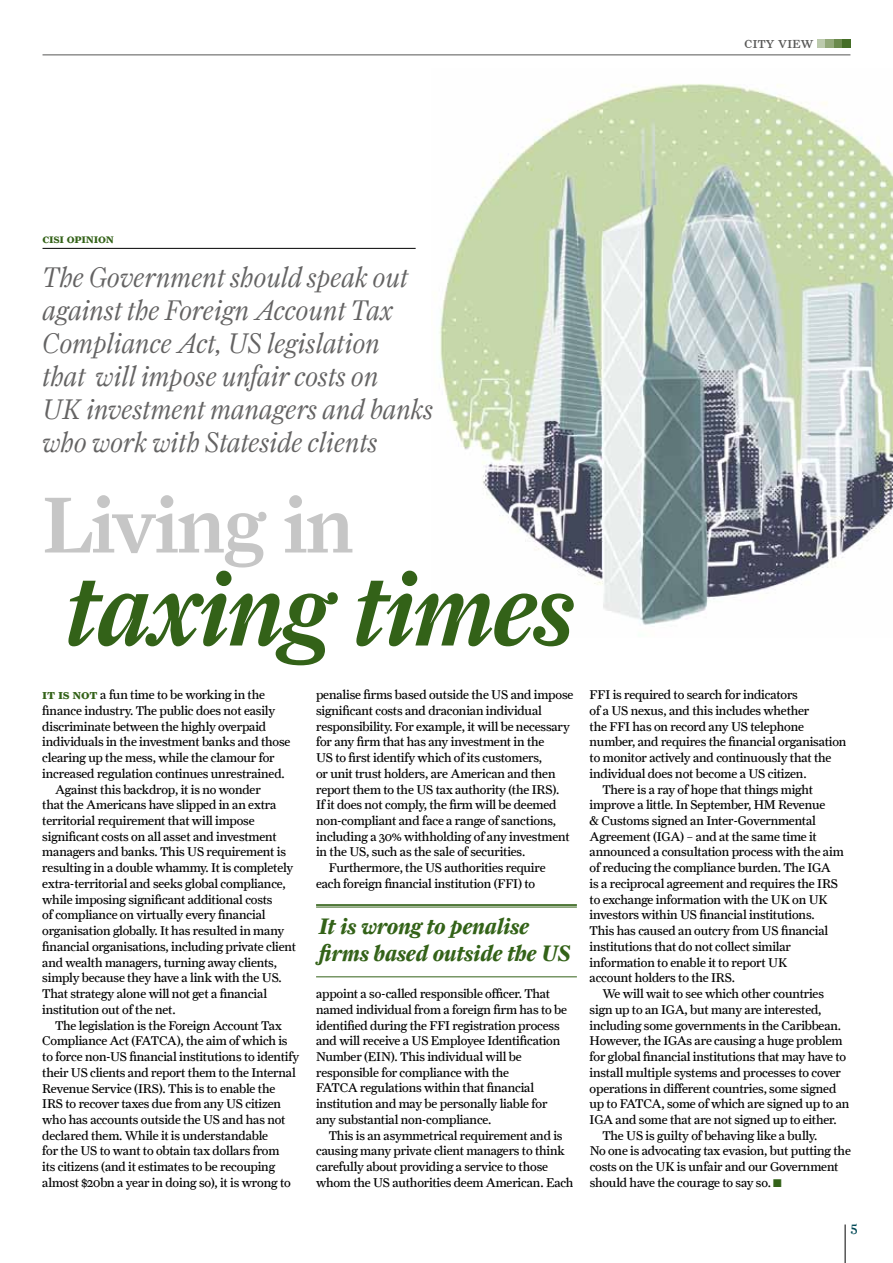
<style>
.page{position:relative;width:893px;height:1263px;background:#fff}
.page>*{position:absolute;margin:0;border:0;box-sizing:border-box;transform-origin:0 0}
.t1{font:italic 500 105px "Farnham Display";letter-spacing:-.02em;color:#336218}
.t2{font:500 79.5px "Farnham Display";letter-spacing:-.02em;color:#c6c6c6}
.t3{font:italic 300 28.5px/33px "Farnham Display";color:#646363}
.t4{font:italic 700 22.5px/27px "Farnham Display";color:#336218}
.t5{font:15px "Farnham Display Regular SC";letter-spacing:-.02em;color:#575756}
.t6{font:13.5px "Farnham Display";color:#004855}
.t7{font:12.75px/15.8px "Farnham Text";letter-spacing:-.01em;color:#000}
.t8{font:12px "Farnham Display Bold SC";letter-spacing:-.02em;color:#336218}
.s1{font-family:"Farnham Text Bold SC";color:#336218}
.s2{color:#336218}
</style>
<div class="page">
<div style="left:817px;top:39px;width:9px;height:8px;background:#bccaad"></div>
<div style="left:826px;top:39px;width:8px;height:8px;background:#93a97a"></div>
<div style="left:834px;top:39px;width:8px;height:8px;background:#6b8a4d"></div>
<div style="left:842px;top:39px;width:8px;height:8px;background:#456e27"></div>
<img style="left:439px;top:84px;width:454px;height:541px">
<hr style="left:43px;top:248px;width:373px;height:1px;background:#000">
<hr style="left:43px;top:55px;width:807px;height:1px;background:#575756">
<hr style="left:316px;top:904px;width:261px;height:2px;background:#336218">
<hr style="left:316px;top:907px;width:261px;height:1px;background:#336218">
<hr style="left:316px;top:976px;width:261px;height:1px;background:#336218">
<hr style="left:845px;top:1224px;width:1px;height:39px;background:#000">
<p class="t5" style="left:744px;top:34px;width:71px">city view</p>
<p class="t8" style="left:43px;top:231px;width:73px">cisi opinion</p>
<h3 class="t3" style="left:43px;top:261px;width:392px">The Government should speak out against the Foreign Account Tax<br>Compliance Act, US legislation<br>that will impose unfair costs on<br>UK investment managers and banks who work with Stateside clients</h3>
<h2 class="t2" style="left:43px;top:478px;width:313px">Living in</h2>
<h1 class="t1" style="left:66px;top:547px;width:511px">taxing times</h1>
<p class="t7" style="left:42px;top:687px;width:224px"><span class="s1">it is not</span> a fun time to be working in the</p>
<p class="t7" style="left:42px;top:702px;width:234px">finance industry. The public does not easily</p>
<p class="t7" style="left:42px;top:718px;width:225px">discriminate between the highly overpaid</p>
<p class="t7" style="left:42px;top:734px;width:250px">individuals in the investment banks and those</p>
<p class="t7" style="left:42px;top:750px;width:234px">clearing up the mess, while the clamour for</p>
<p class="t7" style="left:42px;top:765px;width:244px">increased regulation continues unrestrained.</p>
<p class="t7" style="left:55px;top:781px;width:207px">Against this backdrop, it is no wonder</p>
<p class="t7" style="left:42px;top:797px;width:236px">that the Americans have slipped in an extra</p>
<p class="t7" style="left:42px;top:812px;width:214px">territorial requirement that will impose</p>
<p class="t7" style="left:42px;top:828px;width:236px">significant costs on all asset and investment</p>
<p class="t7" style="left:42px;top:844px;width:245px">managers and banks. This US requirement is</p>
<p class="t7" style="left:42px;top:860px;width:253px">resulting in a double whammy. It is completely</p>
<p class="t7" style="left:42px;top:875px;width:245px">extra-territorial and seeks global compliance,</p>
<p class="t7" style="left:42px;top:891px;width:232px">while imposing significant additional costs</p>
<p class="t7" style="left:42px;top:907px;width:225px">of compliance on virtually every financial</p>
<p class="t7" style="left:42px;top:923px;width:243px">organisation globally. It has resulted in many</p>
<p class="t7" style="left:42px;top:938px;width:255px">financial organisations, including private client</p>
<p class="t7" style="left:42px;top:954px;width:236px">and wealth managers, turning away clients,</p>
<p class="t7" style="left:42px;top:970px;width:241px">simply because they have a link with the US.</p>
<p class="t7" style="left:42px;top:986px;width:226px">That strategy alone will not get a financial</p>
<p class="t7" style="left:42px;top:1001px;width:135px">institution out of the net.</p>
<p class="t7" style="left:55px;top:1017px;width:228px">The legislation is the Foreign Account Tax</p>
<p class="t7" style="left:42px;top:1033px;width:247px">Compliance Act (FATCA), the aim of which is</p>
<p class="t7" style="left:42px;top:1048px;width:258px">to force non-US financial institutions to identify</p>
<p class="t7" style="left:42px;top:1064px;width:255px">their US clients and report them to the Internal</p>
<p class="t7" style="left:42px;top:1080px;width:235px">Revenue Service (IRS). This is to enable the</p>
<p class="t7" style="left:42px;top:1096px;width:240px">IRS to recover taxes due from any US citizen</p>
<p class="t7" style="left:42px;top:1111px;width:245px">who has accounts outside the US and has not</p>
<p class="t7" style="left:42px;top:1127px;width:227px">declared them. While it is understandable</p>
<p class="t7" style="left:42px;top:1143px;width:239px">for the US to want to obtain tax dollars from</p>
<p class="t7" style="left:42px;top:1159px;width:234px">its citizens (and it estimates to be recouping</p>
<p class="t7" style="left:42px;top:1174px;width:250px">almost $20bn a year in doing so), it is wrong to</p>
<p class="t7" style="left:316px;top:687px;width:259px">penalise firms based outside the US and impose</p>
<p class="t7" style="left:316px;top:702px;width:227px">significant costs and draconian individual</p>
<p class="t7" style="left:316px;top:718px;width:255px">responsibility. For example, it will be necessary</p>
<p class="t7" style="left:316px;top:734px;width:230px">for any firm that has any investment in the</p>
<p class="t7" style="left:316px;top:750px;width:227px">US to first identify which of its customers,</p>
<p class="t7" style="left:316px;top:765px;width:241px">or unit trust holders, are American and then</p>
<p class="t7" style="left:316px;top:781px;width:245px">report them to the US tax authority (the IRS).</p>
<p class="t7" style="left:316px;top:797px;width:242px">If it does not comply, the firm will be deemed</p>
<p class="t7" style="left:316px;top:812px;width:242px">non-compliant and face a range of sanctions,</p>
<p class="t7" style="left:316px;top:828px;width:255px">including a 30% withholding of any investment</p>
<p class="t7" style="left:316px;top:844px;width:211px">in the US, such as the sale of securities.</p>
<p class="t7" style="left:329px;top:860px;width:218px">Furthermore, the US authorities require</p>
<p class="t7" style="left:316px;top:875px;width:221px">each foreign financial institution (FFI) to</p>
<h3 class="t4" style="left:319px;top:912px;width:253px">It is wrong to penalise firms based outside the US</h3>
<p class="t7" style="left:316px;top:986px;width:252px">appoint a so-called responsible officer. That named individual from a foreign firm has to be identified during the FFI registration process and will receive a US Employee Identification Number (EIN). This individual will be responsible for compliance with the<br>FATCA regulations within that financial institution and may be personally liable for any substantial non-compliance.</p>
<p class="t7" style="left:316px;top:1127px;width:259px;text-indent:13px">This is an asymmetrical requirement and is causing many private client managers to think carefully about providing a service to those whom the US authorities deem American. Each</p>
<p class="t7" style="left:590px;top:687px;width:210px">FFI is required to search for indicators</p>
<p class="t7" style="left:590px;top:702px;width:221px">of a US nexus, and this includes whether</p>
<p class="t7" style="left:590px;top:718px;width:216px">the FFI has on record any US telephone</p>
<p class="t7" style="left:590px;top:734px;width:258px">number, and requires the financial organisation</p>
<p class="t7" style="left:590px;top:750px;width:243px">to monitor actively and continuously that the</p>
<p class="t7" style="left:590px;top:765px;width:218px">individual does not become a US citizen.</p>
<p class="t7" style="left:602px;top:781px;width:212px">There is a ray of hope that things might</p>
<p class="t7" style="left:590px;top:797px;width:237px">improve a little. In September, HM Revenue</p>
<p class="t7" style="left:590px;top:812px;width:228px">&amp; Customs signed an Inter-Governmental</p>
<p class="t7" style="left:590px;top:828px;width:229px">Agreement (IGA) – and at the same time it</p>
<p class="t7" style="left:590px;top:844px;width:256px">announced a consultation process with the aim</p>
<p class="t7" style="left:590px;top:860px;width:243px">of reducing the compliance burden. The IGA</p>
<p class="t7" style="left:590px;top:875px;width:250px">is a reciprocal agreement and requires the IRS</p>
<p class="t7" style="left:590px;top:891px;width:240px">to exchange information with the UK on UK</p>
<p class="t7" style="left:590px;top:907px;width:227px">investors within US financial institutions.</p>
<p class="t7" style="left:590px;top:923px;width:240px">This has caused an outcry from US financial</p>
<p class="t7" style="left:590px;top:938px;width:203px">institutions that do not collect similar</p>
<p class="t7" style="left:590px;top:954px;width:199px">information to enable it to report UK</p>
<p class="t7" style="left:590px;top:970px;width:147px">account holders to the IRS.</p>
<p class="t7" style="left:602px;top:986px;width:223px">We will wait to see which other countries</p>
<p class="t7" style="left:590px;top:1001px;width:233px">sign up to an IGA, but many are interested,</p>
<p class="t7" style="left:590px;top:1017px;width:253px">including some governments in the Caribbean.</p>
<p class="t7" style="left:590px;top:1033px;width:254px">However, the IGAs are causing a huge problem</p>
<p class="t7" style="left:590px;top:1048px;width:258px">for global financial institutions that may have to</p>
<p class="t7" style="left:590px;top:1064px;width:253px">install multiple systems and processes to cover</p>
<p class="t7" style="left:590px;top:1080px;width:248px">operations in different countries, some signed</p>
<p class="t7" style="left:590px;top:1096px;width:261px">up to FATCA, some of which are signed up to an</p>
<p class="t7" style="left:590px;top:1111px;width:249px">IGA and some that are not signed up to either.</p>
<p class="t7" style="left:602px;top:1127px;width:217px">The US is guilty of behaving like a bully.</p>
<p class="t7" style="left:590px;top:1143px;width:263px">No one is advocating tax evasion, but putting the</p>
<p class="t7" style="left:590px;top:1159px;width:250px">costs on the UK is unfair and our Government</p>
<p class="t7" style="left:590px;top:1174px;width:194px">should have the courage to say so. <span class="s2">■</span></p>
<p class="t6" style="left:851px;top:1221px;width:8px">5</p>
</div>
